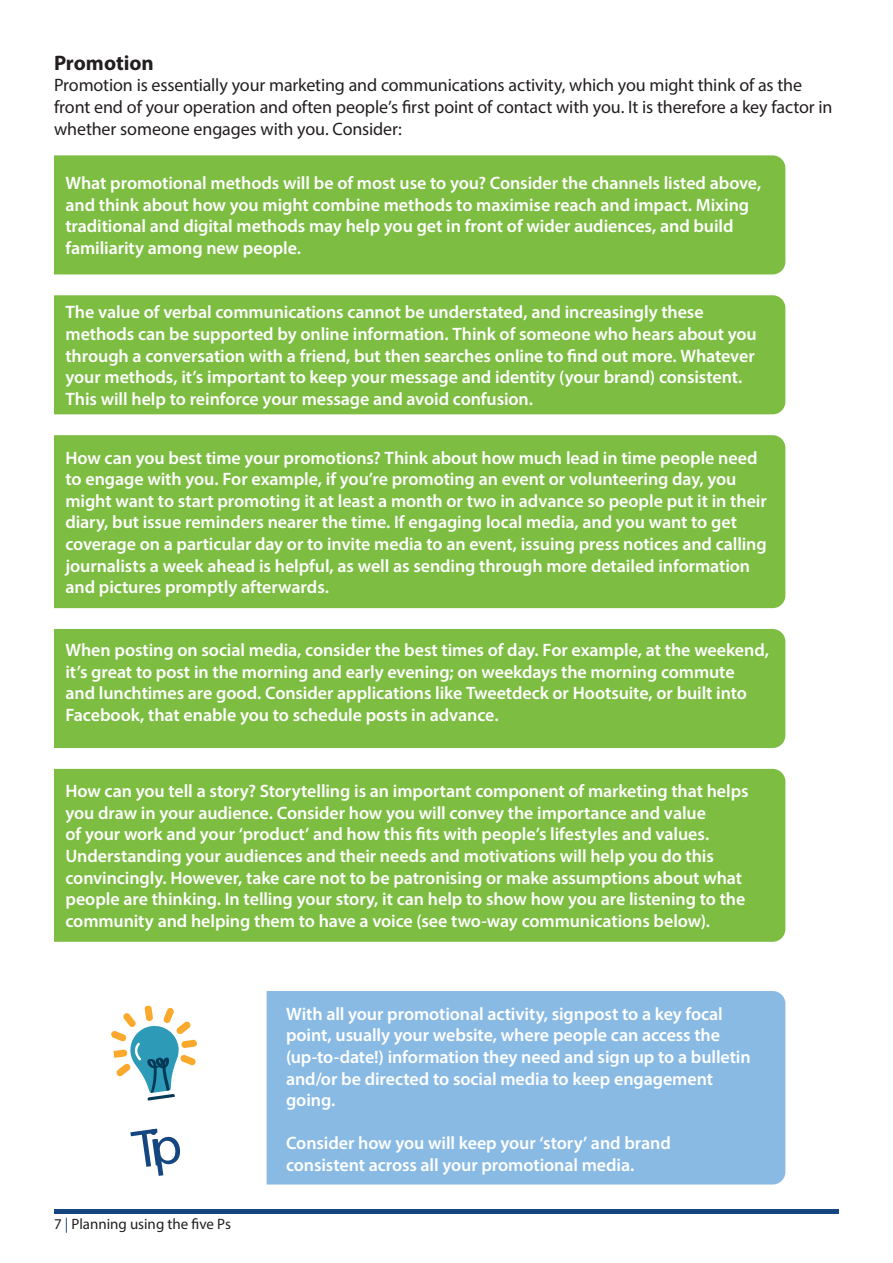
<style>
.page{position:relative;width:893px;height:1263px;background:#fff}
.page>*{position:absolute;margin:0;border:0;box-sizing:border-box;transform-origin:0 0}
.t1{font:700 21px "Myriad Pro";color:#231f20}
.t2{font:600 18px/21.6px "Myriad Pro";letter-spacing:-.005em;color:#fff}
.t3{font:18px/21.6px "Myriad Pro";letter-spacing:-.01em;color:#231f20}
.t4{font:15px "Myriad Pro";letter-spacing:-.005em;color:#231f20}
.s1{color:#154680}
</style>
<div class="page">
<hr style="left:54px;top:1209px;width:785px;height:4px;background:#154680">
<div style="left:267px;top:991px;width:518px;height:193px;background:#89bae4"></div>
<svg style="left:111px;top:1005px;width:86px;height:96px"></svg>
<div style="left:54px;top:155px;width:731px;height:119px;background:#7cbd42"></div>
<div style="left:54px;top:629px;width:731px;height:119px;background:#7cbd42"></div>
<div style="left:54px;top:769px;width:731px;height:173px;background:#7cbd42"></div>
<div style="left:54px;top:295px;width:731px;height:119px;background:#7cbd42"></div>
<div style="left:54px;top:435px;width:731px;height:173px;background:#7cbd42"></div>
<p class="t1" style="left:54px;top:49px;width:101px">Promotion</p>
<p class="t3" style="left:54px;top:74px;width:780px">Promotion is essentially your marketing and communications activity, which you might think of as the front end of your operation and often people’s first point of contact with you. It is therefore a key factor in whether someone engages with you. Consider:</p>
<p class="t2" style="left:65px;top:172px;width:697px">What promotional methods will be of most use to you? Consider the channels listed above, and think about how you might combine methods to maximise reach and impact. Mixing traditional and digital methods may help you get in front of wider audiences, and build familiarity among new people.</p>
<p class="t2" style="left:65px;top:301px;width:693px">The value of verbal communications cannot be understated, and increasingly these methods can be supported by online information. Think of someone who hears about you through a conversation with a friend, but then searches online to find out more. Whatever your methods, it’s important to keep your message and identity (your brand) consistent.<br>This will help to reinforce your message and avoid confusion.</p>
<p class="t2" style="left:65px;top:446px;width:703px">How can you best time your promotions? Think about how much lead in time people need to engage with you. For example, if you’re promoting an event or volunteering day, you might want to start promoting it at least a month or two in advance so people put it in their diary, but issue reminders nearer the time. If engaging local media, and you want to get coverage on a particular day or to invite media to an event, issuing press notices and calling journalists a week ahead is helpful, as well as sending through more detailed information and pictures promptly afterwards.</p>
<p class="t2" style="left:65px;top:639px;width:705px">When posting on social media, consider the best times of day. For example, at the weekend, it’s great to post in the morning and early evening; on weekdays the morning commute<br>and lunchtimes are good. Consider applications like Tweetdeck or Hootsuite, or built into Facebook, that enable you to schedule posts in advance.</p>
<p class="t2" style="left:65px;top:780px;width:685px">How can you tell a story? Storytelling is an important component of marketing that helps you draw in your audience. Consider how you will convey the importance and value<br>of your work and your ‘product’ and how this fits with people’s lifestyles and values.<br>Understanding your audiences and their needs and motivations will help you do this convincingly. However, take care not to be patronising or make assumptions about what people are thinking. In telling your story, it can help to show how you are listening to the community and helping them to have a voice (see two-way communications below).</p>
<p class="t4" style="left:54px;top:1215px;width:178px">7 <span class="s1">|</span> Planning using the five Ps</p>
<p class="t2" style="left:286px;top:1002px;width:466px">With all your promotional activity, signpost to a key focal point, usually your website, where people can access the (up-to-date!) information they need and sign up to a bulletin and/or be directed to social media to keep engagement going.</p>
<p class="t2" style="left:286px;top:1132px;width:386px">Consider how you will keep your ‘story’ and brand consistent across all your promotional media.</p>
</div>
